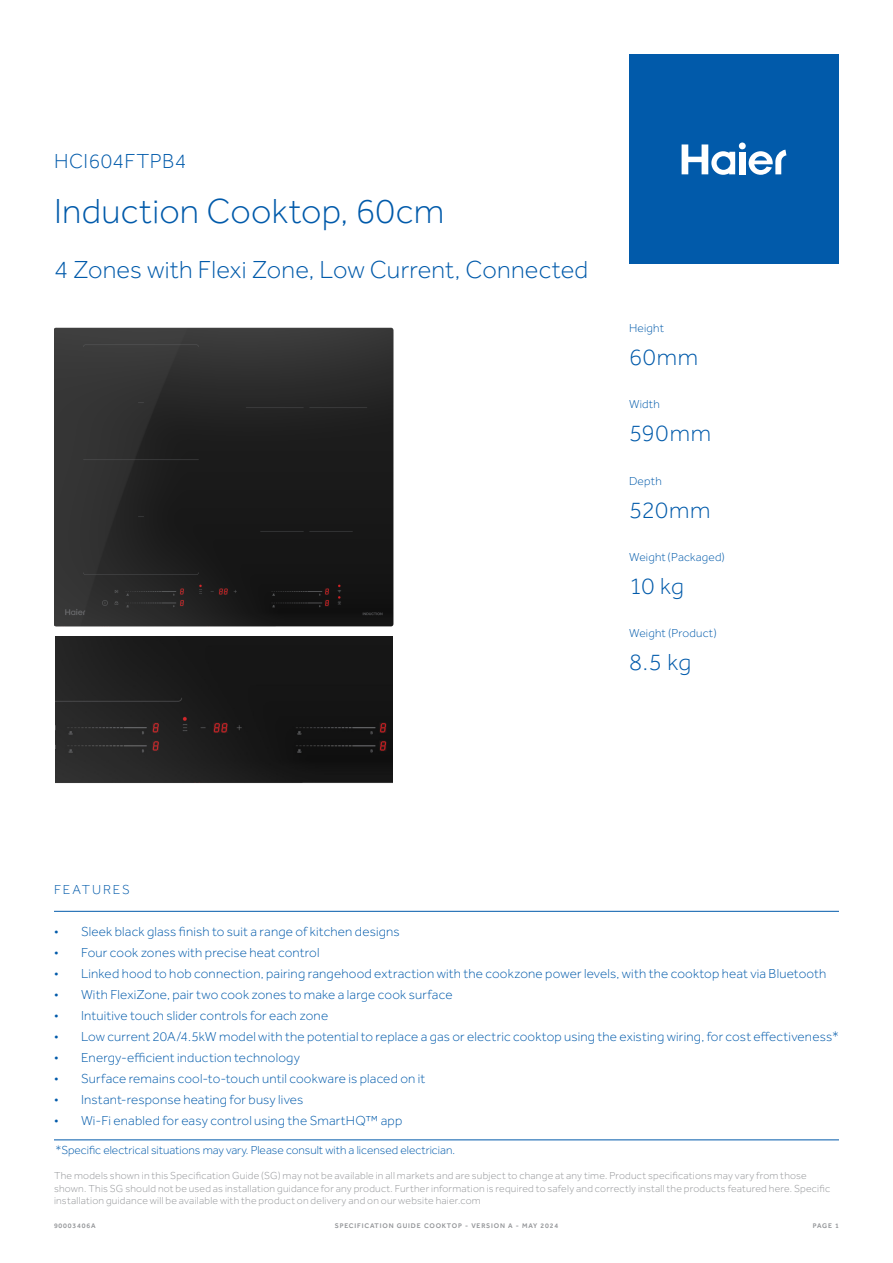
<style>
.page{position:relative;width:893px;height:1263px;background:#fff}
.page>*{position:absolute;margin:0;border:0;box-sizing:border-box;transform-origin:0 0}
.t1{font:300 36px "Effra";letter-spacing:.005em;color:#015aaa}
.t2{font:300 25.5px "Effra";letter-spacing:.005em;color:#015aaa}
.t3{font:300 24px "Effra";letter-spacing:.025em;color:#015aaa}
.t4{font:300 21px "Effra";letter-spacing:.025em;color:#015aaa}
.t5{font:300 13.5px "Effra";letter-spacing:.015em;color:#015aaa}
.t6{font:300 13.5px "Effra";letter-spacing:.135em;color:#015aaa}
.t7{font:300 12px "Effra";color:#015aaa}
.t8{font:300 10.5px/12.6px "Effra";letter-spacing:.025em;color:#939598}
.t9{font:500 6.9px "Effra";letter-spacing:.12em;color:#939598}
</style>
<div class="page">
<div style="left:629px;top:54px;width:210px;height:209px;background:#015aaa"></div>
<div style="left:739px;top:152px;width:6px;height:22px;background:#fff"></div>
<div style="left:739px;top:142px;width:7px;height:7px;background:#fff;border-radius:50%"></div>
<svg style="left:682px;top:144px;width:53px;height:31px"></svg>
<svg style="left:749px;top:150px;width:37px;height:25px"></svg>
<hr style="left:54px;top:911px;width:785px;height:1px;background:#015aaa">
<hr style="left:54px;top:1139px;width:785px;height:1px;background:#015aaa">
<img style="left:54px;top:327px;width:340px;height:300px">
<img style="left:56px;top:636px;width:337px;height:147px">
<p class="t4" style="left:54px;top:150px;width:134px">HCI604FTPB4</p>
<p class="t1" style="left:54px;top:191px;width:392px">Induction Cooktop, 60cm</p>
<p class="t2" style="left:54px;top:255px;width:536px">4 Zones with Flexi Zone, Low Current, Connected</p>
<p class="t7" style="left:629px;top:321px;width:36px">Height</p>
<p class="t3" style="left:629px;top:344px;width:71px">60mm</p>
<p class="t7" style="left:629px;top:398px;width:32px">Width</p>
<p class="t3" style="left:629px;top:420px;width:83px">590mm</p>
<p class="t7" style="left:629px;top:474px;width:34px">Depth</p>
<p class="t3" style="left:629px;top:496px;width:83px">520mm</p>
<p class="t7" style="left:629px;top:550px;width:97px">Weight (Packaged)</p>
<p class="t3" style="left:629px;top:572px;width:56px">10 kg</p>
<p class="t7" style="left:629px;top:626px;width:89px">Weight (Product)</p>
<p class="t3" style="left:629px;top:649px;width:64px">8.5 kg</p>
<p class="t6" style="left:54px;top:882px;width:77px">FEATURES</p>
<p class="t5" style="left:54px;top:924px;width:347px">• Sleek black glass finish to suit a range of kitchen designs</p>
<p class="t5" style="left:54px;top:945px;width:267px">• Four cook zones with precise heat control</p>
<p class="t5" style="left:54px;top:966px;width:774px">• Linked hood to hob connection, pairing rangehood extraction with the cookzone power levels, with the cooktop heat via Bluetooth</p>
<p class="t5" style="left:54px;top:987px;width:400px">• With FlexiZone, pair two cook zones to make a large cook surface</p>
<p class="t5" style="left:54px;top:1008px;width:276px">• Intuitive touch slider controls for each zone</p>
<p class="t5" style="left:54px;top:1029px;width:786px">• Low current 20A/4.5kW model with the potential to replace a gas or electric cooktop using the existing wiring, for cost effectiveness*</p>
<p class="t5" style="left:54px;top:1050px;width:247px">• Energy-efficient induction technology</p>
<p class="t5" style="left:54px;top:1071px;width:373px">• Surface remains cool-to-touch until cookware is placed on it</p>
<p class="t5" style="left:54px;top:1092px;width:251px">• Instant-response heating for busy lives</p>
<p class="t5" style="left:54px;top:1113px;width:350px">• Wi-Fi enabled for easy control using the SmartHQ™ app</p>
<p class="t7" style="left:56px;top:1143px;width:401px">*Specific electrical situations may vary. Please consult with a licensed electrician.</p>
<p class="t8" style="left:54px;top:1169px;width:778px">The models shown in this Specification Guide (SG) may not be available in all markets and are subject to change at any time. Product specifications may vary from those shown. This SG should not be used as installation guidance for any product. Further information is required to safely and correctly install the products featured here. Specific installation guidance will be available with the product on delivery and on our website haier.com</p>
<p class="t9" style="left:54px;top:1222px;width:43px">90003406A</p>
<p class="t9" style="left:335px;top:1222px;width:119px">SPECIFICATION GUIDE COOKTOP</p>
<p class="t9" style="left:465px;top:1222px;width:95px">- VERSION A - MAY 2024</p>
<p class="t9" style="left:813px;top:1222px;width:28px">PAGE 1</p>
</div>
